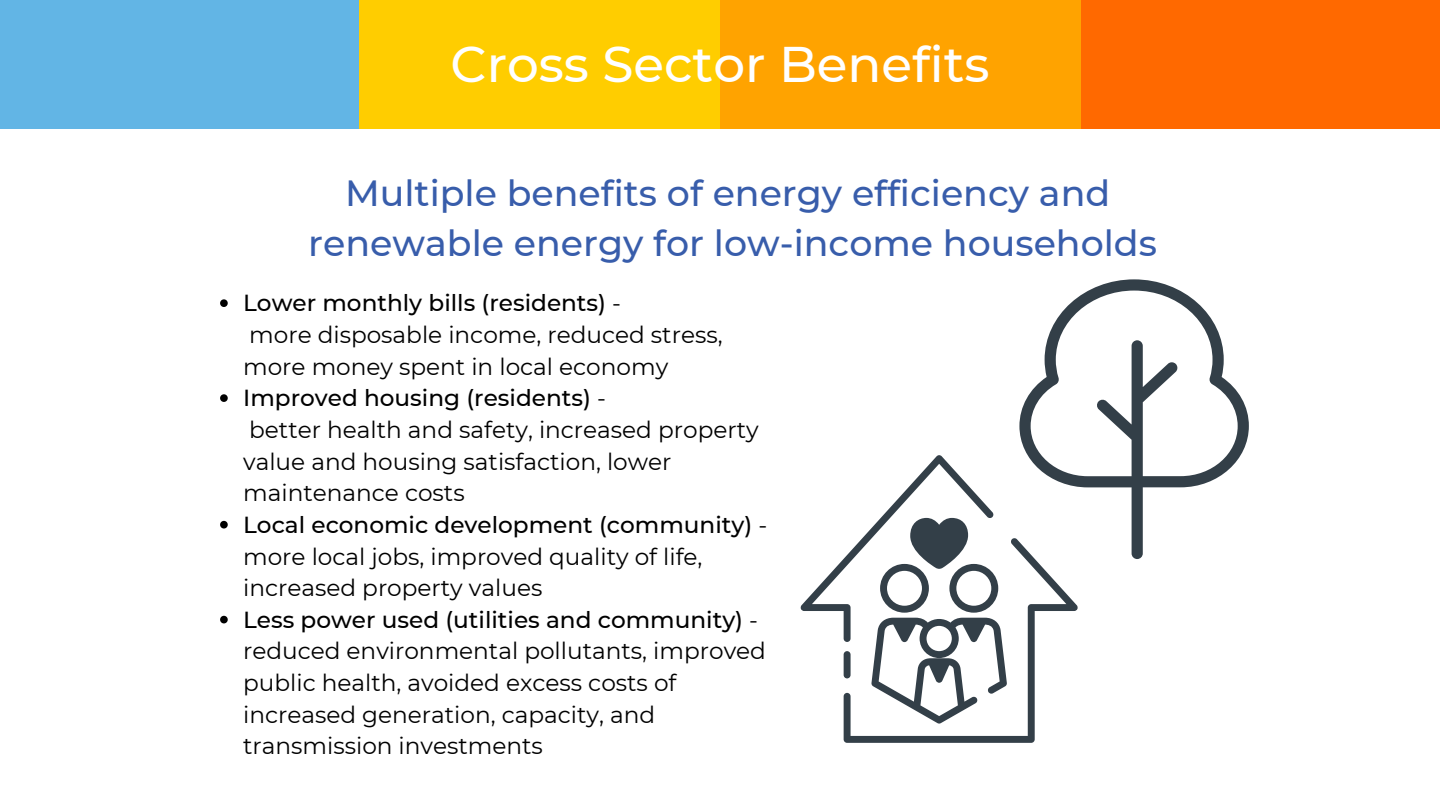
<style>
.page{position:relative;width:1440px;height:810px;background:#fff}
.page>*{position:absolute;margin:0;border:0;box-sizing:border-box;transform-origin:0 0}
.t1{font:500 50px "Montserrat";color:#fff}
.t2{font:500 36.4px/50.2px "Montserrat";color:#385dab;text-align:center}
.t3{font:23.2px/31.6px "Montserrat";color:#000}
.s1{font-weight:500}
</style>
<div class="page">
<div style="left:359px;top:0;width:361px;height:128px;background:#ffcd00"></div>
<div style="left:0;top:0;width:359px;height:128px;background:#62b5e5"></div>
<div style="left:720px;top:0;width:361px;height:128px;background:#ffa300"></div>
<div style="left:1081px;top:0;width:359px;height:128px;background:#ff6900"></div>
<svg style="left:800px;top:455px;width:278px;height:288px"></svg>
<svg style="left:1019px;top:279px;width:230px;height:280px"></svg>
<svg style="left:220px;top:299px;width:8px;height:8px"></svg>
<svg style="left:220px;top:394px;width:8px;height:8px"></svg>
<svg style="left:220px;top:521px;width:8px;height:8px"></svg>
<svg style="left:220px;top:616px;width:8px;height:7px"></svg>
<h1 class="t1" style="left:451px;top:33px;width:540px">Cross Sector Benefits</h1>
<h2 class="t2" style="left:308px;top:167px;width:850px">Multiple benefits of energy efficiency and renewable energy for low-income households</h2>
<p class="t3" style="left:243px;top:287px;width:526px"><span class="s1">Lower monthly bills (residents)</span> -<br>more disposable income, reduced stress, more money spent in local economy <span class="s1">Improved housing (residents)</span> -<br>better health and safety, increased property value and housing satisfaction, lower maintenance costs<br><span class="s1">Local economic development (community)</span> - more local jobs, improved quality of life, increased property values<br><span class="s1">Less power used (utilities and community)</span> - reduced environmental pollutants, improved public health, avoided excess costs of increased generation, capacity, and transmission investments</p>
</div>
